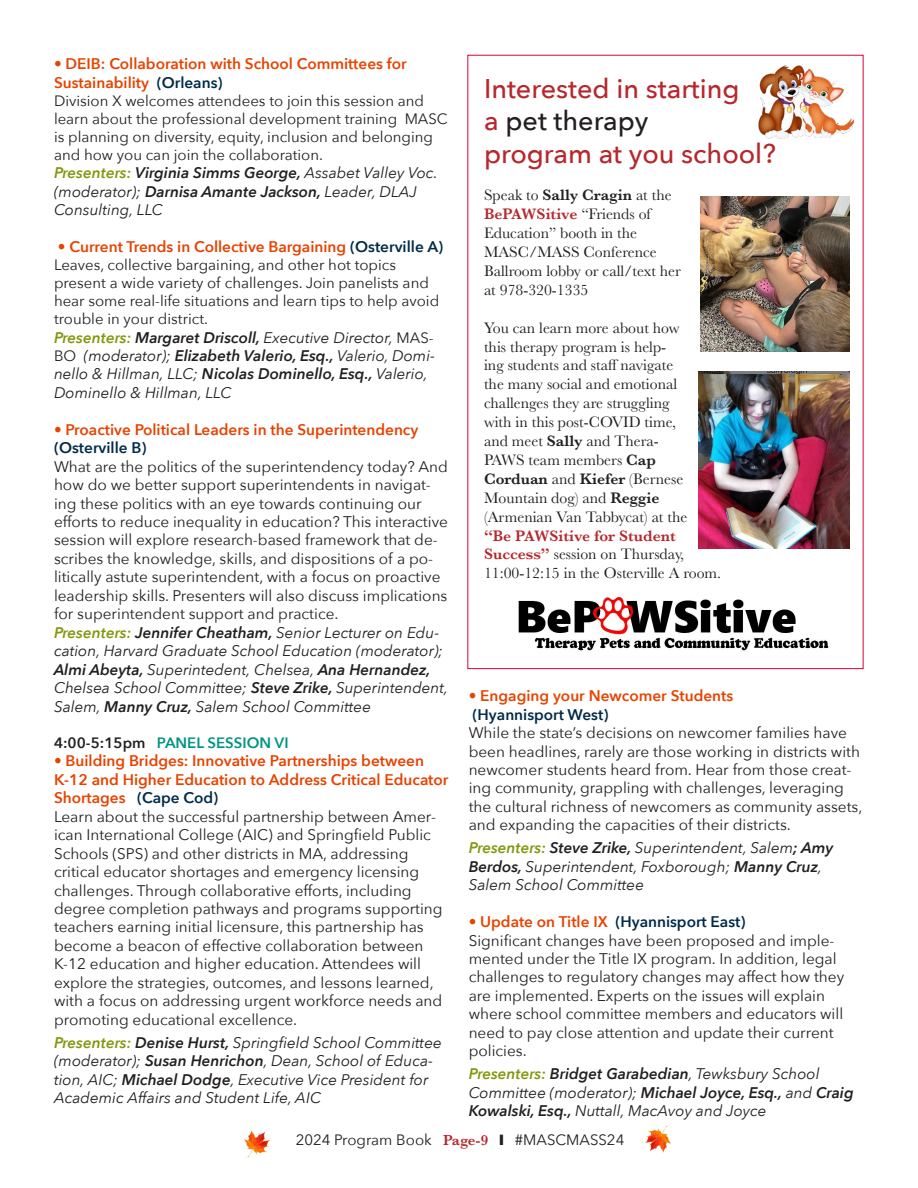
<style>
.page{position:relative;width:918px;height:1188px;background:#fff}
.page>*{position:absolute;margin:0;border:0;box-sizing:border-box;transform-origin:0 0}
.t1{font:500 27px/32.4px "Avenir Next";color:#b6282d}
.t2{font:15.75px/18.9px "Baskerville";color:#231f20}
.t3{font:15.3px/18.5px "Avenir Next";color:#231f20}
.t4{font:italic 15.3px/18.5px "Avenir Next";color:#231f20}
.t5{font:600 15.3px/18.5px "Avenir Next";color:#e74300}
.t6{font:600 15.3px "Avenir Next";color:#002b49}
.t7{font:15px/18px "Avenir Next";color:#231f20}
.t8{font:600 15px "Avenir Next";color:#009483}
.s1{color:#002b49}
.s2{font-weight:600;color:#81980d}
.s3{font-weight:600}
.s4{font-style:normal;font-size:15px}
.s5{color:#231f20}
.s6{font-weight:600;color:#b6282d}
.s7{color:#e74300}
.s8{font-family:"Baskerville";font-weight:600;color:#b6282d}
</style>
<div class="page">
<img style="left:645px;top:1125px;width:26px;height:28px">
<img style="left:244px;top:1130px;width:26px;height:28px">
<img style="left:518px;top:596px;width:311px;height:55px">
<img style="left:699px;top:372px;width:150px;height:177px">
<img style="left:700px;top:196px;width:149px;height:155px">
<img style="left:758px;top:54px;width:96px;height:85px">
<p class="t5" style="left:54px;top:54px;width:354px">• DEIB: Collaboration with School Committees for<br>Sustainability <span class="s1">(Orleans)</span></p>
<p class="t7" style="left:54px;top:91px;width:395px">Division X welcomes attendees to join this session and learn about the professional development training MASC is planning on diversity, equity, inclusion and belonging and how you can join the collaboration.</p>
<p class="t4" style="left:54px;top:163px;width:385px"><span class="s2">Presenters:</span> <span class="s3">Virginia Simms George,</span> Assabet Valley Voc. (moderator); <span class="s3">Darnisa Amante Jackson,</span> Leader, DLAJ<br>Consulting, LLC</p>
<p class="t5" style="left:58px;top:237px;width:387px">• Current Trends in Collective Bargaining <span class="s1">(Osterville A)</span></p>
<p class="t7" style="left:54px;top:255px;width:387px">Leaves, collective bargaining, and other hot topics present a wide variety of challenges. Join panelists and hear some real-life situations and learn tips to help avoid trouble in your district.</p>
<p class="t4" style="left:54px;top:327px;width:383px"><span class="s2">Presenters:</span> <span class="s3">Margaret Driscoll,</span> Executive Director, <span class="s4">MAS-BO</span> (moderator); <span class="s3">Elizabeth Valerio, Esq.,</span> Valerio, Domi&shy;nello &amp; Hillman, LLC; <span class="s3">Nicolas Dominello, Esq.,</span> Valerio, Dominello &amp; Hillman, LLC</p>
<p class="t5" style="left:54px;top:420px;width:366px">• Proactive Political Leaders in the Superintendency <span class="s1">(Osterville B)</span></p>
<p class="t3" style="left:54px;top:456px;width:395px">What are the politics of the superintendency today? And how do we better support superintendents in navigat&shy;ing these politics with an eye towards continuing our efforts to reduce inequality in education? This interactive session will explore research-based framework that de&shy;scribes the knowledge, skills, and dispositions of a po&shy;litically astute superintendent, with a focus on proactive leadership skills. Presenters will also discuss implications for superintendent support and practice.</p>
<p class="t4" style="left:54px;top:622px;width:396px"><span class="s2">Presenters:</span> <span class="s3">Jennifer Cheatham,</span> Senior Lecturer on Edu&shy;cation, Harvard Graduate School Education (moderator); <span class="s3">Almi Abeyta,</span> Superintedent, Chelsea, <span class="s3">Ana Hernandez, </span>Chelsea School Committee; <span class="s3">Steve Zrike,</span> Superintendent, Salem, <span class="s3">Manny Cruz,</span> Salem School Committee</p>
<p class="t8" style="left:54px;top:730px;width:236px"><span class="s5">4:00-5:15pm</span> PANEL SESSION VI</p>
<p class="t5" style="left:54px;top:751px;width:396px">• Building Bridges: Innovative Partnerships between<br>K-12 and Higher Education to Address Critical Educator<br>Shortages <span class="s1">(Cape Cod)</span></p>
<p class="t3" style="left:54px;top:807px;width:390px">Learn about the successful partnership between Amer&shy;ican International College (AIC) and Springfield Public Schools (SPS) and other districts in MA, addressing critical educator shortages and emergency licensing challenges. Through collaborative efforts, including degree completion pathways and programs supporting teachers earning initial licensure, this partnership has become a beacon of effective collaboration between K-12 education and higher education. Attendees will explore the strategies, outcomes, and lessons learned, with a focus on addressing urgent workforce needs and promoting educational excellence.</p>
<p class="t4" style="left:54px;top:1032px;width:389px"><span class="s2">Presenters:</span> <span class="s3">Denise Hurst,</span> Springfield School Committee (moderator); <span class="s3">Susan Henrichon</span>, Dean, School of Educa&shy;tion, AIC; <span class="s3">Michael Dodge</span>, Executive Vice President for Academic Affairs and Student Life, AIC</p>
<p class="t1" style="left:484px;top:71px;width:293px">Interested in starting<br>a <span class="s5">pet therapy<br></span>program at you school?</p>
<p class="t2" style="left:484px;top:186px;width:198px">Speak to <span class="s3">Sally Cragin</span> at the<br><span class="s6">BePAWSitive</span> “Friends of<br>Education” booth in the<br>MASC/MASS Conference<br>Ballroom lobby or call/text her at 978-320-1335</p>
<p class="t2" style="left:484px;top:318px;width:239px">You can learn more about how<br>this therapy program is help-<br>ing students and staff navigate<br>the many social and emotional challenges they are struggling<br>with in this post-COVID time,<br>and meet <span class="s3">Sally</span> and Thera-<br>PAWS team members <span class="s3">Cap<br>Corduan</span> and <span class="s3">Kiefer</span> (Bernese<br>Mountain dog) and <span class="s3">Reggie </span>(Armenian Van Tabbycat) at the<br><span class="s6">“Be PAWSitive for Student<br>Success”</span> session on Thursday,<br>11:00-12:15 in the Osterville A room.</p>
<p class="t5" style="left:469px;top:686px;width:266px">• Engaging your Newcomer Students <span class="s1">(Hyannisport West)</span></p>
<p class="t3" style="left:469px;top:723px;width:395px">While the state’s decisions on newcomer families have been headlines, rarely are those working in districts with newcomer students heard from. Hear from those creat&shy;ing community, grappling with challenges, leveraging the cultural richness of newcomers as community assets, and expanding the capacities of their districts.</p>
<p class="t4" style="left:469px;top:838px;width:366px"><span class="s2">Presenters:</span> <span class="s3">Steve Zrike,</span> Superintendent, Salem<span class="s3">; Amy<br>Berdos,</span> Superintendent, Foxborough; <span class="s3">Manny Cruz</span>,<br>Salem School Committee</p>
<p class="t6" style="left:469px;top:909px;width:278px"><span class="s7">• Update on Title IX</span> (Hyannisport East)</p>
<p class="t3" style="left:469px;top:930px;width:377px">Significant changes have been proposed and imple&shy;mented under the Title IX program. In addition, legal challenges to regulatory changes may affect how they are implemented. Experts on the issues will explain where school committee members and educators will need to pay close attention and update their current policies.</p>
<p class="t4" style="left:469px;top:1064px;width:387px"><span class="s2">Presenters:</span> <span class="s3">Bridget Garabedian</span>, Tewksbury School<br>Committee (moderator); <span class="s3">Michael Joyce, Esq.,</span> and <span class="s3">Craig<br>Kowalski, Esq.,</span> Nuttall, MacAvoy and Joyce</p>
<p class="t7" style="left:296px;top:1131px;width:194px">2024 Program Book <span class="s8">Page-9</span></p>
<p class="t7" style="left:515px;top:1131px;width:111px">#MASCMASS24</p>
</div>
